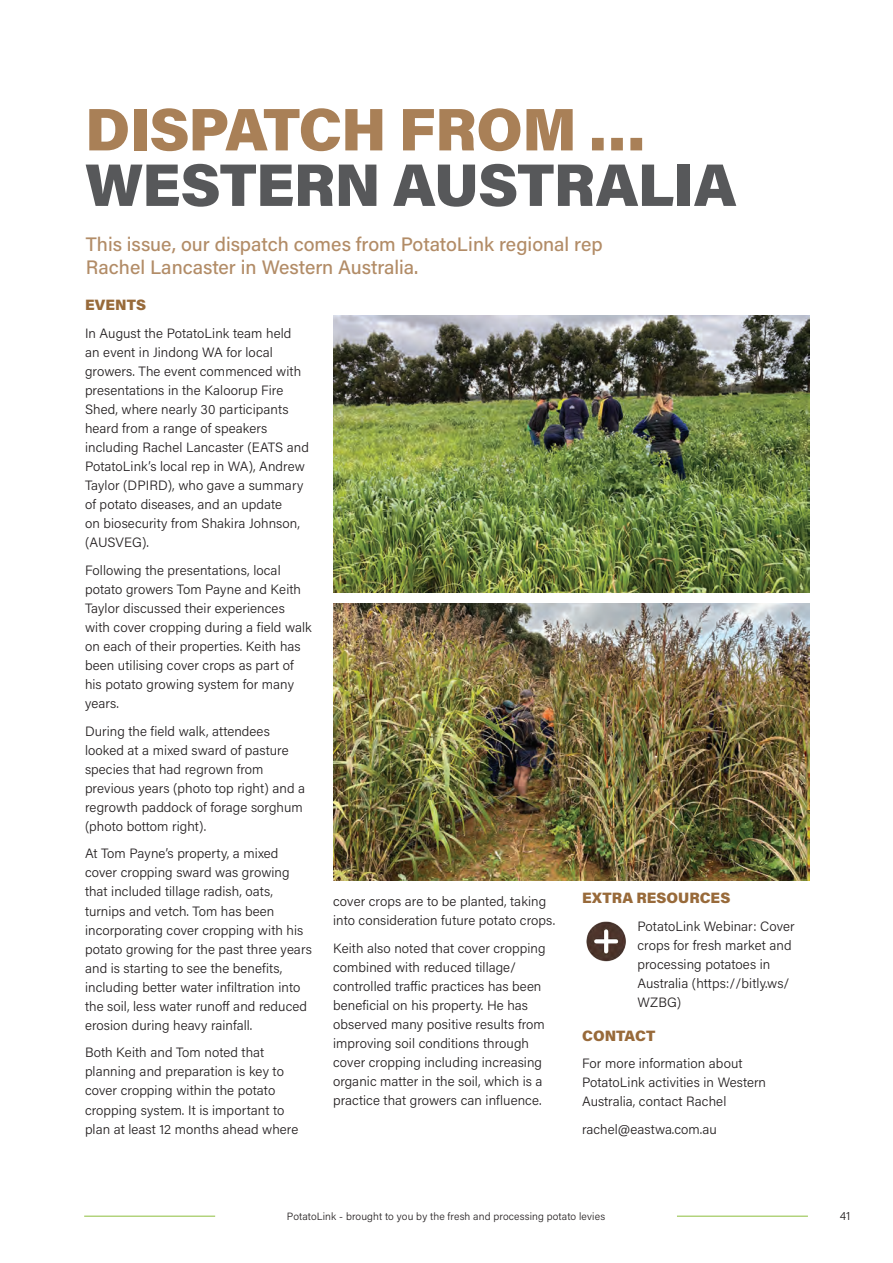
<style>
.page{position:relative;width:893px;height:1263px;background:#fff}
.page>*{position:absolute;margin:0;border:0;box-sizing:border-box;transform-origin:0 0}
.t1{font:900 60px "Acumin Pro";letter-spacing:-.01em;color:#57585a}
.t2{font:900 60px "Acumin Pro";letter-spacing:-.015em;color:#a98057}
.t3{font:500 19.5px/23.2px "Acumin Pro";color:#b28c67}
.t4{font:900 15px "Acumin Pro";letter-spacing:.005em;color:#986a3a}
.t5{font:300 13.5px/19px "Acumin Pro";letter-spacing:.005em;color:#231f20}
.t6{font:300 12px "Acumin Pro";color:#231f20}
.t7{font:300 10.5px "Acumin Pro";letter-spacing:.01em;color:#231f20}
</style>
<div class="page">
<img style="left:333px;top:316px;width:476px;height:276px">
<img style="left:586px;top:921px;width:40px;height:41px">
<img style="left:333px;top:604px;width:476px;height:276px">
<hr style="left:677px;top:1216px;width:131px;height:1px;background:#8dbe3e">
<hr style="left:84px;top:1216px;width:131px;height:1px;background:#8dbe3e">
<h1 class="t2" style="left:85px;top:87px;width:563px">DISPATCH FROM …</h1>
<h1 class="t1" style="left:85px;top:142px;width:653px">WESTERN AUSTRALIA</h1>
<h2 class="t3" style="left:86px;top:231px;width:518px">This issue, our dispatch comes from PotatoLink regional rep<br>Rachel Lancaster in Western Australia.</h2>
<p class="t4" style="left:85px;top:294px;width:63px">EVENTS</p>
<p class="t5" style="left:85px;top:323px;width:225px">In August the PotatoLink team held an event in Jindong WA for local growers. The event commenced with presentations in the Kaloorup Fire<br>Shed, where nearly 30 participants heard from a range of speakers including Rachel Lancaster (EATS and<br>PotatoLink’s local rep in WA), Andrew<br>Taylor (DPIRD), who gave a summary of potato diseases, and an update<br>on biosecurity from Shakira Johnson, (AUSVEG).</p>
<p class="t5" style="left:85px;top:560px;width:228px">Following the presentations, local potato growers Tom Payne and Keith<br>Taylor discussed their experiences with cover cropping during a field walk on each of their properties. Keith has been utilising cover crops as part of his potato growing system for many years.</p>
<p class="t5" style="left:85px;top:721px;width:222px">During the field walk, attendees looked at a mixed sward of pasture species that had regrown from previous years (photo top right) and a regrowth paddock of forage sorghum (photo bottom right).</p>
<p class="t5" style="left:85px;top:844px;width:228px">At Tom Payne’s property, a mixed cover cropping sward was growing that included tillage radish, oats, turnips and vetch. Tom has been incorporating cover cropping with his potato growing for the past three years and is starting to see the benefits, including better water infiltration into the soil, less water runoff and reduced erosion during heavy rainfall.</p>
<p class="t5" style="left:85px;top:1042px;width:215px">Both Keith and Tom noted that planning and preparation is key to cover cropping within the potato cropping system. It is important to plan at least 12 months ahead where</p>
<p class="t5" style="left:333px;top:891px;width:224px">cover crops are to be planted, taking into consideration future potato crops.</p>
<p class="t5" style="left:333px;top:938px;width:214px">Keith also noted that cover cropping combined with reduced tillage/ controlled traffic practices has been beneficial on his property. He has observed many positive results from improving soil conditions through cover cropping including increasing organic matter in the soil, which is a practice that growers can influence.</p>
<p class="t4" style="left:582px;top:887px;width:150px">EXTRA RESOURCES</p>
<p class="t5" style="left:637px;top:916px;width:159px">PotatoLink Webinar: Cover crops for fresh market and processing potatoes in<br>Australia (https://bitly.ws/<br>WZBG)</p>
<p class="t4" style="left:582px;top:1025px;width:75px">CONTACT</p>
<p class="t5" style="left:582px;top:1053px;width:186px">For more information about<br>PotatoLink activities in Western<br>Australia, contact Rachel</p>
<p class="t5" style="left:582px;top:1119px;width:136px">rachel@eastwa.com.au</p>
<p class="t7" style="left:287px;top:1209px;width:320px">PotatoLink - brought to you by the fresh and processing potato levies</p>
<p class="t6" style="left:840px;top:1208px;width:12px">41</p>
</div>
